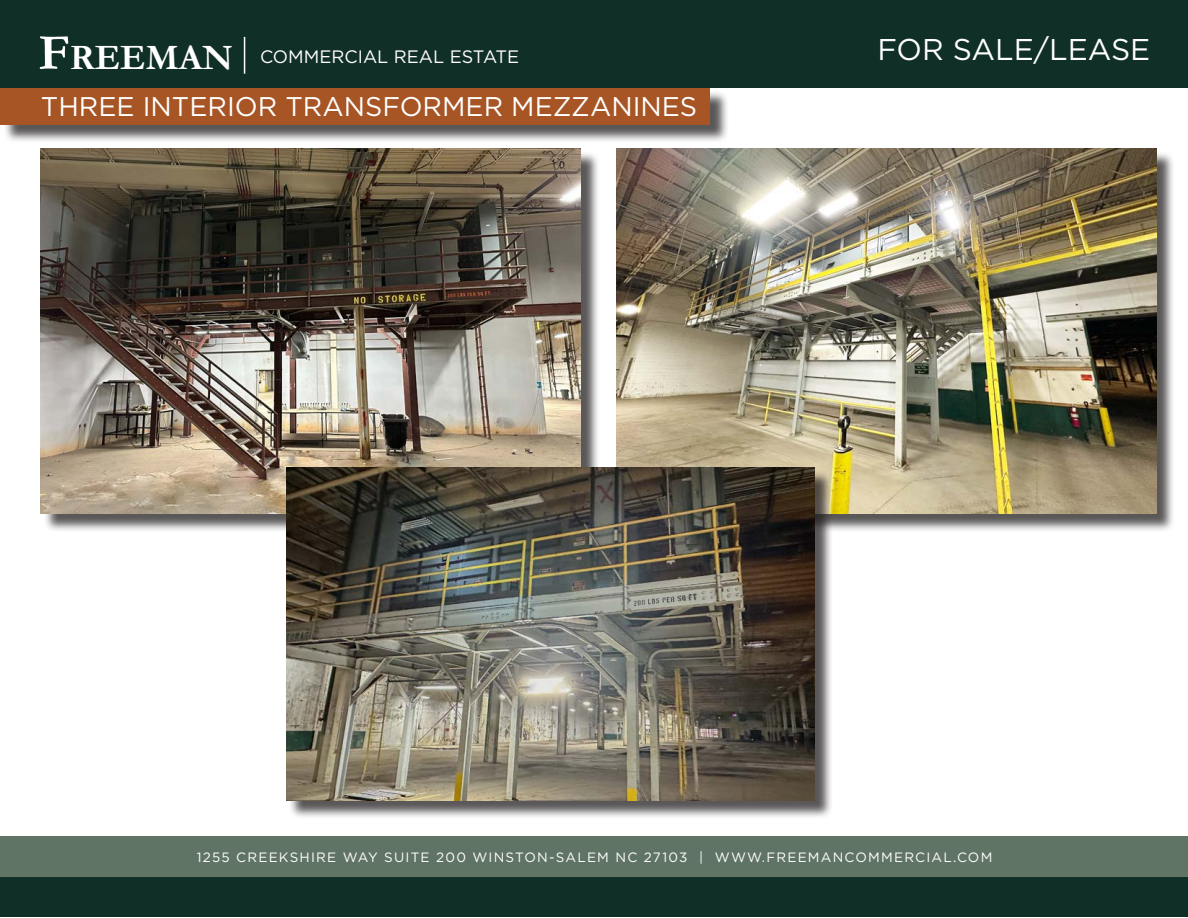
<style>
.page{position:relative;width:1188px;height:918px;background:#fff}
.page>*{position:absolute;margin:0;border:0;box-sizing:border-box;transform-origin:0 0}
.t1{font:700 36px "Garamond";color:#fff}
.t2{font:30px "Gotham";color:#fff}
.t3{font:27px "Gotham";color:#fff}
.t4{font:18px "Gotham";color:#fff}
.t5{font:13.5px "Gotham";letter-spacing:.09em;color:#fff}
.s1{font-size:51px}
</style>
<div class="page">
<div style="left:1px;top:836px;width:1187px;height:81px;background:#102f26"></div>
<div style="left:1px;top:836px;width:1187px;height:40px;background:#5f7465"></div>
<div style="left:1px;top:0;width:1187px;height:88px;background:#102f26"></div>
<hr style="left:244px;top:37px;width:1px;height:37px;background:#fff">
<div style="left:3px;top:90px;width:726px;height:54px;background:#231f20;opacity:.75"></div>
<div style="left:1px;top:88px;width:709px;height:37px;background:#a75525"></div>
<div style="left:43px;top:151px;width:556px;height:381px;background:#231f20;opacity:.75"></div>
<img style="left:41px;top:149px;width:540px;height:364px">
<div style="left:619px;top:151px;width:556px;height:381px;background:#231f20;opacity:.75"></div>
<img style="left:617px;top:149px;width:540px;height:364px">
<div style="left:288px;top:470px;width:545px;height:349px;background:#231f20;opacity:.75"></div>
<img style="left:286px;top:468px;width:528px;height:332px">
<p class="t1" style="left:38px;top:33px;width:196px"><span class="s1">F</span>REEMAN</p>
<p class="t4" style="left:260px;top:46px;width:261px">COMMERCIAL REAL ESTATE</p>
<p class="t3" style="left:41px;top:89px;width:658px">THREE INTERIOR TRANSFORMER MEZZANINES</p>
<p class="t2" style="left:877px;top:30px;width:275px">FOR SALE/LEASE</p>
<p class="t5" style="left:197px;top:848px;width:797px">1255 CREEKSHIRE WAY SUITE 200 WINSTON-SALEM NC 27103 | WWW.FREEMANCOMMERCIAL.COM</p>
</div>
